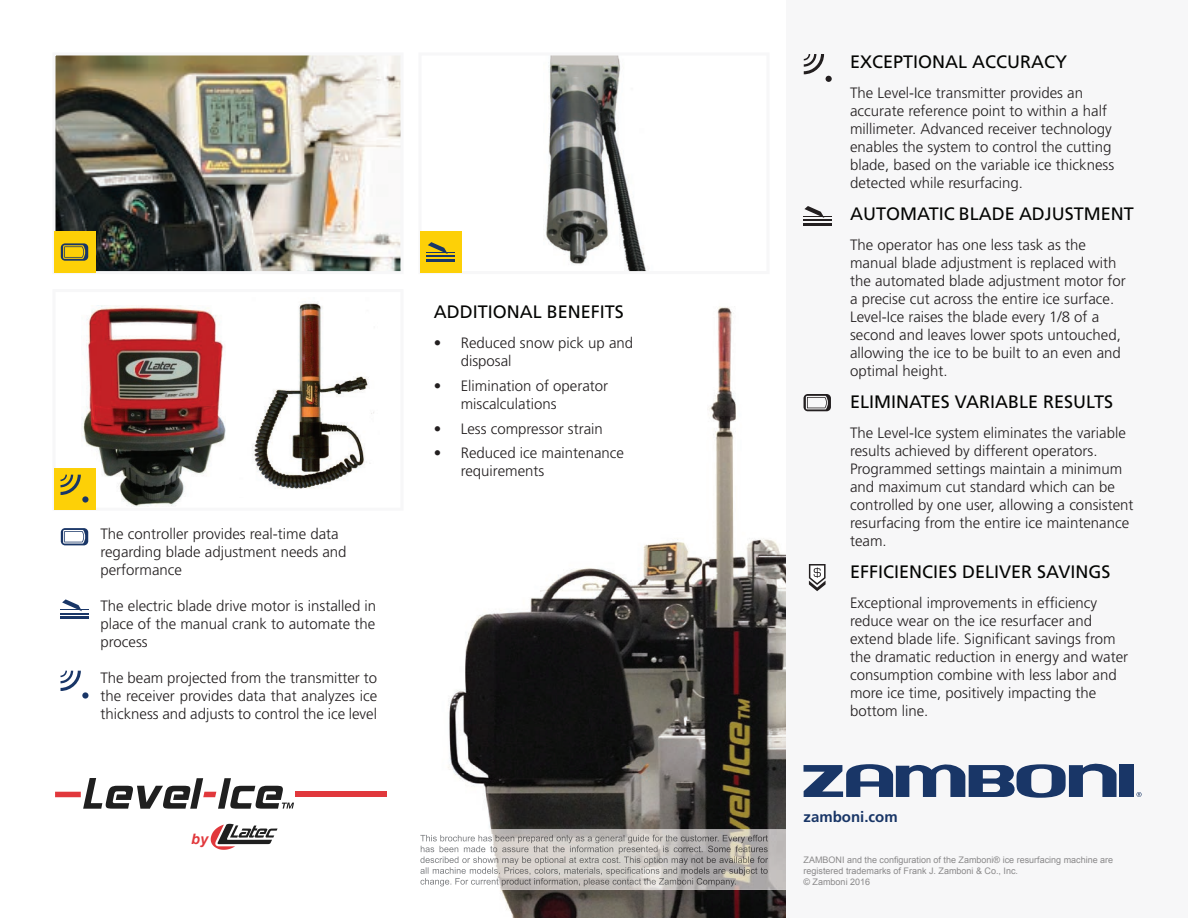
<style>
.page{position:relative;width:1188px;height:918px;background:#fff}
.page>*{position:absolute;margin:0;border:0;box-sizing:border-box;transform-origin:0 0}
.t1{font:18px "Frutiger";color:#040503}
.t2{font:300 15px/18px "Frutiger";color:#231f20}
.t3{font:700 15px "Frutiger";color:#193667}
.t4{font:italic 700 14.4px "Arial";color:#e1383c}
.t5{font:9px/10.8px "Arial";color:#8a898a}
</style>
<div class="page">
<div style="left:786px;top:0;width:402px;height:918px;background:#f7f7f8"></div>
<img style="left:448px;top:306px;width:338px;height:612px">
<img style="left:54px;top:305px;width:172px;height:205px">
<svg style="left:420px;top:55px;width:227px;height:218px"></svg>
<img style="left:54px;top:55px;width:347px;height:218px">
<img style="left:252px;top:303px;width:122px;height:186px">
<div style="left:1120px;top:765px;width:14px;height:32px;background:#193667"></div>
<svg style="left:804px;top:763px;width:313px;height:35px"></svg>
<svg style="left:1137px;top:792px;width:5px;height:5px"></svg>
<img style="left:420px;top:829px;width:366px;height:61px">
<img style="left:420px;top:835px;width:348px;height:8px">
<img style="left:421px;top:846px;width:347px;height:8px">
<img style="left:420px;top:856px;width:348px;height:9px">
<img style="left:420px;top:867px;width:348px;height:9px">
<img style="left:420px;top:878px;width:316px;height:8px">
<svg style="left:211px;top:824px;width:67px;height:26px"></svg>
<div style="left:295px;top:792px;width:92px;height:5px;background:#e1383c"></div>
<div style="left:55px;top:792px;width:26px;height:5px;background:#e1383c"></div>
<svg style="left:83px;top:778px;width:211px;height:31px"></svg>
<div style="left:54px;top:232px;width:41px;height:41px;background:#fdd007"></div>
<div style="left:420px;top:232px;width:41px;height:41px;background:#fdd007"></div>
<div style="left:54px;top:468px;width:41px;height:41px;background:#fdd007"></div>
<svg style="left:61px;top:243px;width:27px;height:18px"></svg>
<svg style="left:61px;top:528px;width:27px;height:17px"></svg>
<svg style="left:804px;top:394px;width:27px;height:17px"></svg>
<svg style="left:61px;top:475px;width:20px;height:20px"></svg>
<svg style="left:82px;top:496px;width:7px;height:7px"></svg>
<svg style="left:61px;top:671px;width:20px;height:20px"></svg>
<svg style="left:82px;top:692px;width:7px;height:7px"></svg>
<svg style="left:804px;top:54px;width:28px;height:28px"></svg>
<hr style="left:426px;top:259px;width:29px;height:3px;background:#193667">
<svg style="left:426px;top:242px;width:29px;height:15px"></svg>
<hr style="left:61px;top:616px;width:28px;height:3px;background:#193667">
<svg style="left:61px;top:599px;width:28px;height:15px"></svg>
<hr style="left:803px;top:223px;width:28px;height:3px;background:#231f20">
<svg style="left:803px;top:206px;width:28px;height:15px"></svg>
<svg style="left:809px;top:564px;width:17px;height:27px"></svg>
<p class="t2" style="left:100px;top:525px;width:248px">The controller provides real-time data regarding blade adjustment needs and performance</p>
<p class="t2" style="left:100px;top:597px;width:277px;text-align:justify">The electric blade drive motor is installed in place of the manual crank to automate the process</p>
<p class="t2" style="left:100px;top:669px;width:278px;text-align:justify">The beam projected from the transmitter to the receiver provides data that analyzes ice thickness and adjusts to control the ice level</p>
<p class="t4" style="left:191px;top:830px;width:18px">by</p>
<p class="t1" style="left:434px;top:301px;width:192px">ADDITIONAL BENEFITS</p>
<p class="t2" style="left:461px;top:334px;width:174px;text-indent:-27px">• Reduced snow pick up and disposal</p>
<p class="t2" style="left:461px;top:377px;width:149px;text-indent:-27px">• Elimination of operator miscalculations</p>
<p class="t2" style="left:434px;top:419px;width:171px">• Less compressor strain</p>
<p class="t2" style="left:461px;top:444px;width:165px;text-indent:-27px">• Reduced ice maintenance requirements</p>
<p class="t1" style="left:850px;top:51px;width:219px">EXCEPTIONAL ACCURACY</p>
<p class="t2" style="left:850px;top:84px;width:266px">The Level-Ice transmitter provides an accurate reference point to within a half millimeter. Advanced receiver technology enables the system to control the cutting blade, based on the variable ice thickness detected while resurfacing.</p>
<p class="t1" style="left:850px;top:203px;width:285px">AUTOMATIC BLADE ADJUSTMENT</p>
<p class="t2" style="left:850px;top:236px;width:277px">The operator has one less task as the manual blade adjustment is replaced with the automated blade adjustment motor for a precise cut across the entire ice surface.<br>Level-Ice raises the blade every 1/8 of a second and leaves lower spots untouched, allowing the ice to be built to an even and optimal height.</p>
<p class="t1" style="left:850px;top:391px;width:265px">ELIMINATES VARIABLE RESULTS</p>
<p class="t2" style="left:850px;top:424px;width:285px">The Level-Ice system eliminates the variable results achieved by different operators.<br>Programmed settings maintain a minimum and maximum cut standard which can be controlled by one user, allowing a consistent resurfacing from the entire ice maintenance team.</p>
<p class="t1" style="left:850px;top:561px;width:262px">EFFICIENCIES DELIVER SAVINGS</p>
<p class="t2" style="left:850px;top:594px;width:280px">Exceptional improvements in efficiency reduce wear on the ice resurfacer and extend blade life. Significant savings from the dramatic reduction in energy and water consumption combine with less labor and more ice time, positively impacting the bottom line.</p>
<p class="t3" style="left:804px;top:808px;width:96px">zamboni.com</p>
<p class="t5" style="left:804px;top:855px;width:311px">ZAMBONI and the configuration of the Zamboni® ice resurfacing machine are registered trademarks of Frank J. Zamboni &amp; Co., Inc.<br>© Zamboni 2016</p>
</div>
